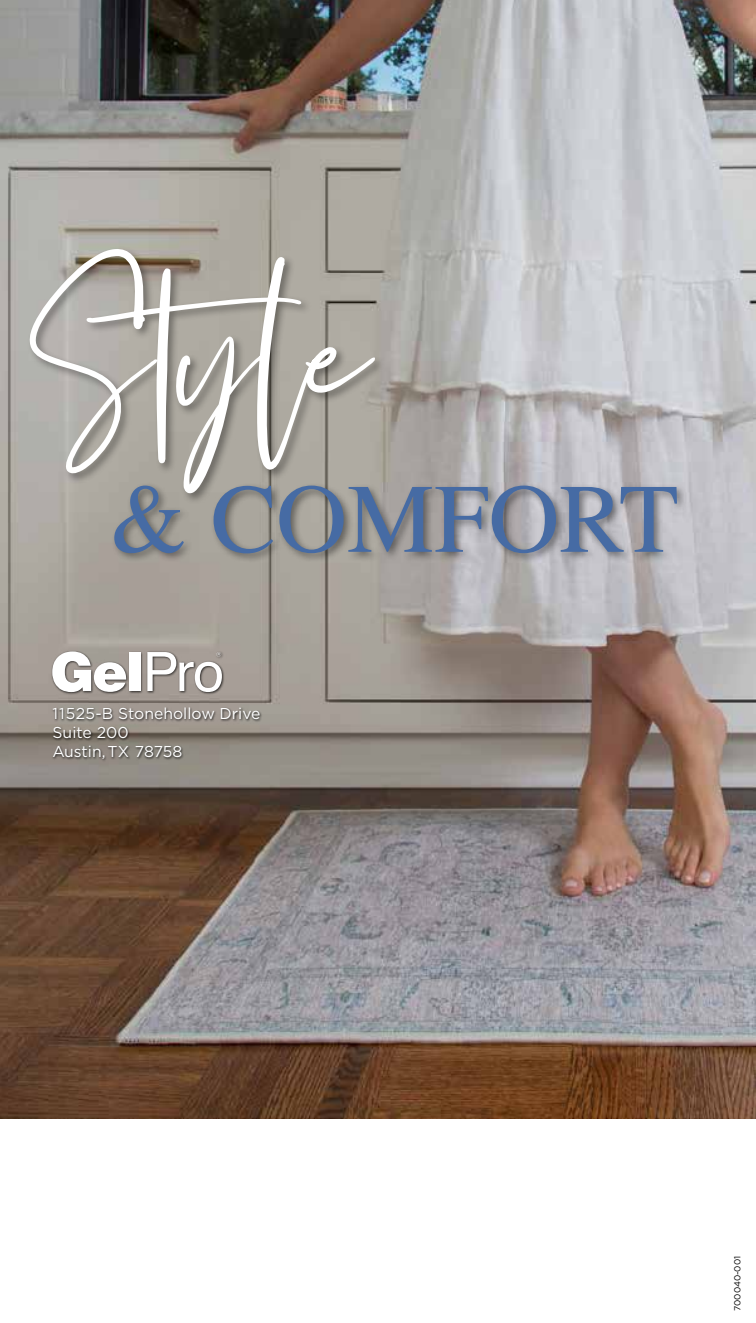
<style>
.page{position:relative;width:756px;height:1323px;background:#fff}
.page>*{position:absolute;margin:0;border:0;box-sizing:border-box;transform-origin:0 0}
.t1{font:98px "Times";color:#466ba4}
.t2{font:15.75px/18.9px "Gotham";color:#fff}
.t3{font:8.75px "Gotham";color:#000}
</style>
<div class="page">
<img style="left:0;top:0;width:756px;height:1118px">
<div style="left:51px;top:650px;width:211px;height:112px;background:#000;opacity:.75"></div>
<svg style="left:52px;top:651px;width:74px;height:41px"></svg>
<div style="left:129px;top:652px;width:12px;height:39px;background:#fff"></div>
<svg style="left:147px;top:652px;width:75px;height:40px"></svg>
<div style="left:111px;top:482px;width:577px;height:81px;background:#000;opacity:.43"></div>
<div style="left:27px;top:246px;width:359px;height:259px;background:#000;opacity:.37"></div>
<svg style="left:29px;top:248px;width:347px;height:247px;background:#b2afa8"></svg>
<h1 class="t1" style="left:110px;top:427px;width:570px">&amp; COMFORT</h1>
<p class="t2" style="left:53px;top:704px;width:209px">11525-B Stonehollow Drive<br>Suite 200<br>Austin, TX 78758</p>
<p class="t3" style="left:733px;top:1311px;width:57px;rotate:-90deg">700040-001</p>
</div>
